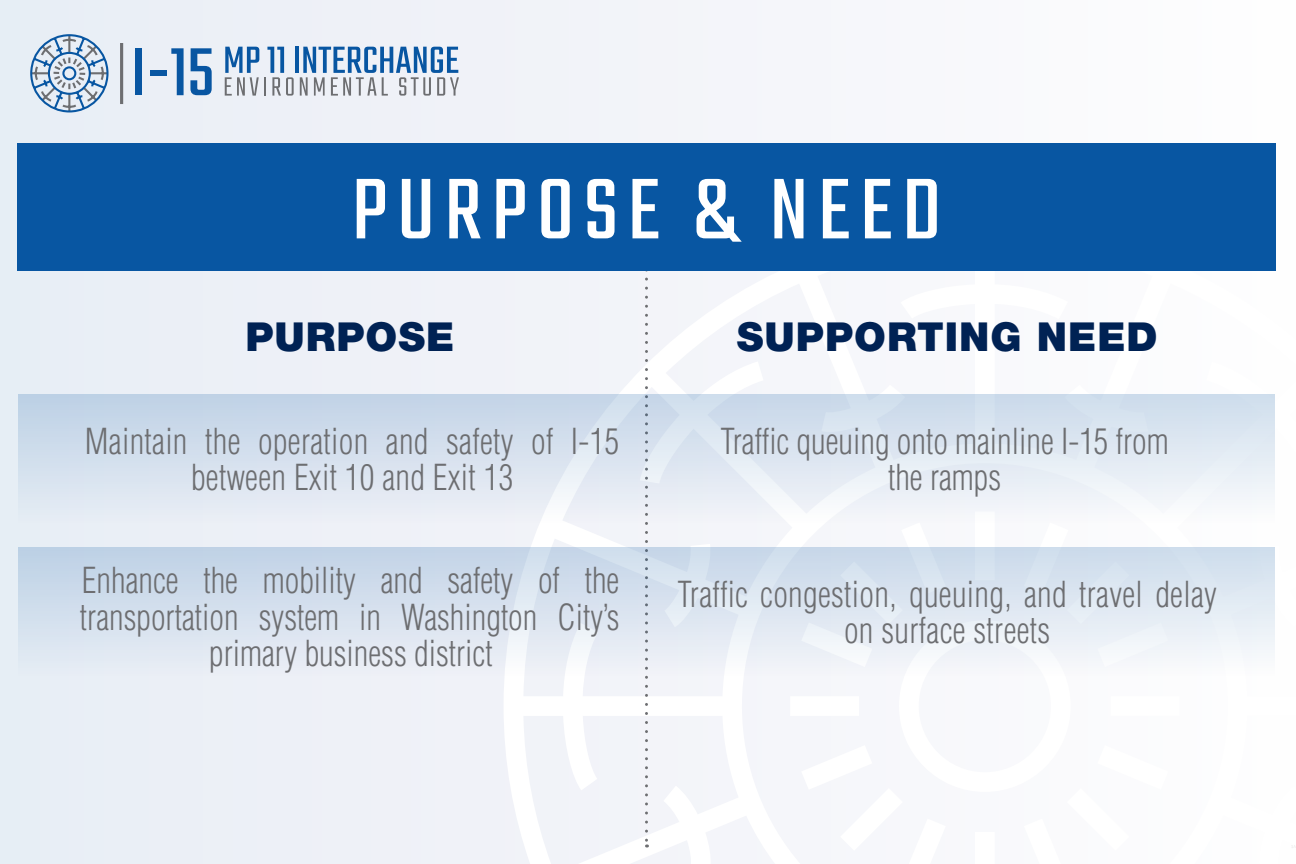
<style>
.page{position:relative;width:1296px;height:864px;background:#fff}
.page>*{position:absolute;margin:0;border:0;box-sizing:border-box;transform-origin:0 0}
.Welcome_Title{font:95px "Teko";letter-spacing:.1em;color:#fff}
.Text_Body{font:900 40px "Helvetica Neue LT Std";letter-spacing:.025em;color:#002254}
.Paragraph_Style_1{font:300 condensed 35px/36.5px "Helvetica LT Std";color:#6d6e71;text-align:center;scale:.94 1}
</style>
<div class="page">
<div style="left:0;top:0;width:1296px;height:864px;background:linear-gradient(to right,#e8edf5,#fefdfe)"></div>
<svg style="left:504px;top:225px;width:792px;height:639px"></svg>
<div style="left:135px;top:48px;width:7px;height:47px;background:#0856a2"></div>
<div style="left:150px;top:71px;width:16px;height:5px;background:#0856a2"></div>
<svg style="left:171px;top:48px;width:13px;height:47px"></svg>
<svg style="left:190px;top:48px;width:22px;height:47px"></svg>
<svg style="left:225px;top:47px;width:69px;height:49px"></svg>
<hr style="left:295px;top:47px;width:4px;height:26px;background:#0856a2">
<svg style="left:300px;top:47px;width:159px;height:49px"></svg>
<hr style="left:120px;top:43px;width:3px;height:61px;background:#6d6e71">
<svg style="left:30px;top:34px;width:79px;height:79px"></svg>
<svg style="left:645px;top:271px;width:3px;height:577px"></svg>
<div style="left:18px;top:547px;width:1257px;height:131px;background:linear-gradient(to bottom,#c6d6e8,#f3f5f9)"></div>
<div style="left:18px;top:394px;width:1257px;height:131px;background:linear-gradient(to bottom,#c6d6e8,#f3f5f9)"></div>
<div style="left:17px;top:143px;width:1259px;height:128px;background:#0856a2"></div>
<p class="Welcome_Title" style="left:352px;top:156px;width:591px">PURPOSE &amp; NEED</p>
<p class="Text_Body" style="left:245px;top:313px;width:210px">PURPOSE</p>
<p class="Text_Body" style="left:737px;top:313px;width:422px">SUPPORTING NEED</p>
<p class="Paragraph_Style_1" style="left:85px;top:423px;width:570px">Maintain the operation and safety of I-15 between Exit 10 and Exit 13</p>
<p class="Paragraph_Style_1" style="left:80px;top:562px;width:575px">Enhance the mobility and safety of the transportation system in Washington City’s primary business district</p>
<p class="Paragraph_Style_1" style="left:721px;top:423px;width:478px">Traffic queuing onto mainline I-15 from</p>
<p class="Paragraph_Style_1" style="left:888px;top:459px;width:122px">the ramps</p>
<p class="Paragraph_Style_1" style="left:677px;top:576px;width:575px">Traffic congestion, queuing, and travel delay on surface streets</p>
</div>
